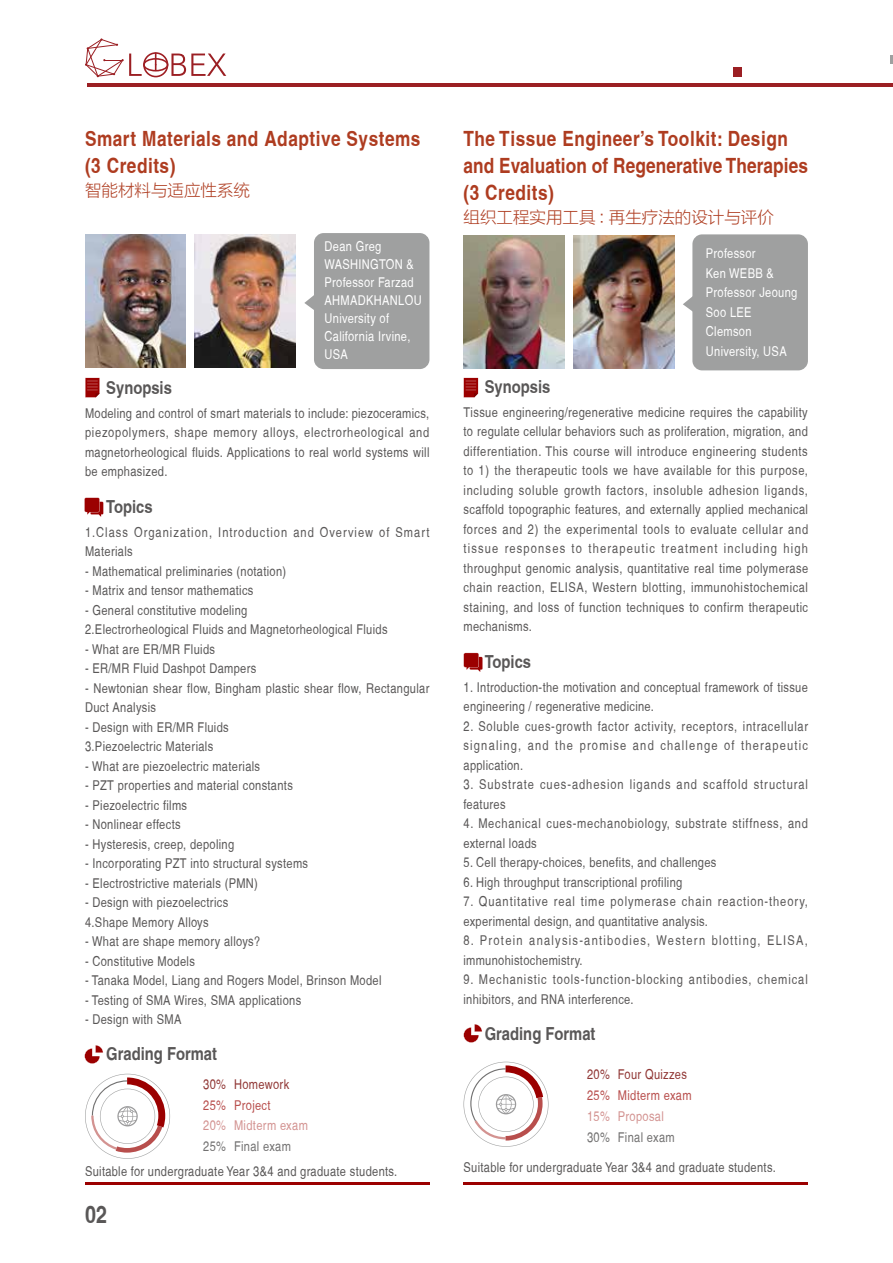
<style>
.page{position:relative;width:893px;height:1263px;background:#fff}
.page>*{position:absolute;margin:0;border:0;box-sizing:border-box;transform-origin:0 0}
.t1{font:700 condensed 24px "Helvetica";color:#595757}
.t2{font:700 condensed 21px/27px "Helvetica";letter-spacing:.025em;color:#ae3c20}
.t3{font:700 condensed 18px "Helvetica";color:#595757}
.t4{font:16.5px "FZLTXHJW GB1 0";color:#ae3c20}
.t5{font:condensed 13.5px/19.5px "Helvetica";letter-spacing:.025em;color:#595757}
.t6{font:condensed 13.5px/19.5px "Helvetica";letter-spacing:.07em;color:#595757}
.t7{font:condensed 13.5px/18px "Helvetica";letter-spacing:.025em;color:#fff}
.t8{font:condensed 13.5px/19.5px "Helvetica";letter-spacing:.095em;color:#595757}
.t9{font:condensed 13.5px/19.5px "Helvetica";letter-spacing:.055em;color:#595757}
.t10{font:condensed 13.5px/19.5px "Helvetica";letter-spacing:.075em;color:#595757}
.t11{font:condensed 13.5px "Helvetica";letter-spacing:.025em;color:#903634}
.t12{font:condensed 13.5px "Helvetica";letter-spacing:.025em;color:#d39391}
.t13{font:condensed 13.5px "Helvetica";letter-spacing:.025em;color:#b84e4c}
.t14{font:condensed 13.5px "Helvetica";letter-spacing:.025em;color:#727171}
</style>
<div class="page">
<hr style="left:85px;top:1182px;width:344px;height:3px;background:#9b0000">
<hr style="left:463px;top:1182px;width:344px;height:3px;background:#9b0000">
<svg style="left:85px;top:38px;width:141px;height:39px"></svg>
<svg style="left:890px;top:56px;width:3px;height:8px"></svg>
<div style="left:733px;top:67px;width:8px;height:9px;background:#9b1f23"></div>
<hr style="left:87px;top:83px;width:806px;height:4px;background:#9b1f23">
<div style="left:314px;top:233px;width:115px;height:136px;background:#9fa0a0;border-radius:10px"></div>
<svg style="left:304px;top:295px;width:10px;height:15px"></svg>
<img style="left:85px;top:235px;width:101px;height:133px">
<img style="left:195px;top:235px;width:101px;height:133px">
<svg style="left:85px;top:378px;width:15px;height:20px"></svg>
<svg style="left:463px;top:378px;width:15px;height:20px"></svg>
<svg style="left:84px;top:497px;width:20px;height:20px"></svg>
<svg style="left:463px;top:653px;width:20px;height:19px"></svg>
<svg style="left:84px;top:1045px;width:19px;height:19px"></svg>
<svg style="left:463px;top:1024px;width:19px;height:19px"></svg>
<svg style="left:85px;top:1074px;width:85px;height:85px"></svg>
<div style="left:692px;top:234px;width:116px;height:136px;background:#9fa0a0;border-radius:10px"></div>
<svg style="left:683px;top:294px;width:10px;height:20px"></svg>
<img style="left:463px;top:236px;width:101px;height:133px">
<img style="left:573px;top:236px;width:101px;height:133px">
<svg style="left:463px;top:1062px;width:86px;height:85px"></svg>
<h2 class="t2" style="left:85px;top:124px;width:337px">Smart Materials and Adaptive Systems (3 Credits)</h2>
<p class="t4" style="left:85px;top:181px;width:166px">智能材料与适应性系统</p>
<p class="t7" style="left:325px;top:238px;width:99px">Dean Greg<br>WASHINGTON &amp;<br>Professor Farzad<br>AHMADKHANLOU<br>University of<br>California Irvine,<br>USA</p>
<h3 class="t3" style="left:106px;top:376px;width:67px">Synopsis</h3>
<p class="t5" style="left:85px;top:403px;width:346px;text-align:justify">Modeling and control of smart materials to include: piezoceramics, piezopolymers, shape memory alloys, electrorheological and magnetorheological fluids. Applications to real world systems will be emphasized.</p>
<h3 class="t3" style="left:106px;top:495px;width:48px">Topics</h3>
<p class="t10" style="left:85px;top:522px;width:346px">1.Class Organization, Introduction and Overview of Smart<br>Materials</p>
<p class="t5" style="left:85px;top:561px;width:203px">- Mathematical preliminaries (notation)</p>
<p class="t5" style="left:85px;top:581px;width:170px">- Matrix and tensor mathematics</p>
<p class="t5" style="left:85px;top:600px;width:304px">- General constitutive modeling<br>2.Electrorheological Fluids and Magnetorheological Fluids</p>
<p class="t5" style="left:85px;top:639px;width:132px">- What are ER/MR Fluids</p>
<p class="t5" style="left:85px;top:659px;width:173px">- ER/MR Fluid Dashpot Dampers</p>
<p class="t5" style="left:85px;top:678px;width:346px">- Newtonian shear flow, Bingham plastic shear flow, Rectangular<br>Duct Analysis</p>
<p class="t5" style="left:85px;top:717px;width:145px">- Design with ER/MR Fluids<br>3.Piezoelectric Materials</p>
<p class="t5" style="left:85px;top:756px;width:177px">- What are piezoelectric materials</p>
<p class="t5" style="left:85px;top:776px;width:209px">- PZT properties and material constants</p>
<p class="t5" style="left:85px;top:795px;width:104px">- Piezoelectric films</p>
<p class="t5" style="left:85px;top:814px;width:97px">- Nonlinear effects</p>
<p class="t5" style="left:85px;top:834px;width:151px">- Hysteresis, creep, depoling</p>
<p class="t5" style="left:85px;top:853px;width:225px">- Incorporating PZT into structural systems</p>
<p class="t5" style="left:85px;top:873px;width:174px">- Electrostrictive materials (PMN)</p>
<p class="t5" style="left:85px;top:892px;width:145px">- Design with piezoelectrics<br>4.Shape Memory Alloys</p>
<p class="t5" style="left:85px;top:931px;width:177px">- What are shape memory alloys?</p>
<p class="t5" style="left:85px;top:951px;width:111px">- Constitutive Models</p>
<p class="t5" style="left:85px;top:970px;width:298px">- Tanaka Model, Liang and Rogers Model, Brinson Model</p>
<p class="t5" style="left:85px;top:990px;width:218px">- Testing of SMA Wires, SMA applications</p>
<p class="t5" style="left:85px;top:1009px;width:98px">- Design with SMA</p>
<h3 class="t3" style="left:106px;top:1043px;width:112px">Grading Format</h3>
<p class="t11" style="left:203px;top:1076px;width:24px">30%</p>
<p class="t13" style="left:203px;top:1097px;width:24px">25%</p>
<p class="t12" style="left:203px;top:1118px;width:24px">20%</p>
<p class="t14" style="left:203px;top:1138px;width:24px">25%</p>
<p class="t11" style="left:234px;top:1076px;width:57px">Homework</p>
<p class="t13" style="left:234px;top:1097px;width:38px">Project</p>
<p class="t12" style="left:234px;top:1118px;width:75px">Midterm exam</p>
<p class="t14" style="left:234px;top:1139px;width:58px">Final exam</p>
<p class="t5" style="left:85px;top:1161px;width:314px">Suitable for undergraduate Year 3&amp;4 and graduate students.</p>
<h1 class="t1" style="left:85px;top:1200px;width:23px">02</h1>
<h2 class="t2" style="left:463px;top:124px;width:346px">The Tissue Engineer’s Toolkit: Design and Evaluation of Regenerative Therapies (3 Credits)</h2>
<p class="t4" style="left:463px;top:208px;width:312px">组织工程实用工具 : 再生疗法的设计与评价</p>
<p class="t7" style="left:706px;top:244px;width:93px;line-height:19.5px">Professor<br>Ken WEBB &amp;<br>Professor Jeoung<br>Soo LEE<br>Clemson<br>University, USA</p>
<h3 class="t3" style="left:485px;top:376px;width:67px">Synopsis</h3>
<p class="t5" style="left:463px;top:402px;width:346px;text-align:justify">Tissue engineering/regenerative medicine requires the capability to regulate cellular behaviors such as proliferation, migration, and differentiation. This course will introduce engineering students to 1) the therapeutic tools we have available for this purpose, including soluble growth factors, insoluble adhesion ligands, scaffold topographic features, and externally applied mechanical forces and 2) the experimental tools to evaluate cellular and tissue responses to therapeutic treatment including high throughput genomic analysis, quantitative real time polymerase chain reaction, ELISA, Western blotting, immunohistochemical staining, and loss of function techniques to confirm therapeutic mechanisms.</p>
<h3 class="t3" style="left:485px;top:650px;width:48px">Topics</h3>
<p class="t5" style="left:463px;top:677px;width:346px">1. Introduction-the motivation and conceptual framework of tissue engineering / regenerative medicine.</p>
<p class="t5" style="left:463px;top:716px;width:346px;text-align:justify">2. Soluble cues-growth factor activity, receptors, intracellular signaling, and the promise and challenge of therapeutic application.</p>
<p class="t6" style="left:463px;top:775px;width:346px">3. Substrate cues-adhesion ligands and scaffold structural features</p>
<p class="t9" style="left:463px;top:814px;width:346px">4. Mechanical cues-mechanobiology, substrate stiffness, and external loads</p>
<p class="t5" style="left:463px;top:853px;width:254px">5. Cell therapy-choices, benefits, and challenges</p>
<p class="t5" style="left:463px;top:872px;width:220px">6. High throughput transcriptional profiling</p>
<p class="t6" style="left:463px;top:892px;width:346px">7. Quantitative real time polymerase chain reaction-theory, experimental design, and quantitative analysis.</p>
<p class="t8" style="left:463px;top:931px;width:346px">8. Protein analysis-antibodies, Western blotting, ELISA, immunohistochemistry.</p>
<p class="t6" style="left:463px;top:970px;width:346px">9. Mechanistic tools-function-blocking antibodies, chemical inhibitors, and RNA interference.</p>
<h3 class="t3" style="left:485px;top:1023px;width:112px">Grading Format</h3>
<p class="t11" style="left:587px;top:1067px;width:24px">20%</p>
<p class="t13" style="left:587px;top:1087px;width:24px">25%</p>
<p class="t12" style="left:587px;top:1108px;width:24px">15%</p>
<p class="t14" style="left:587px;top:1129px;width:24px">30%</p>
<p class="t11" style="left:618px;top:1067px;width:71px">Four Quizzes</p>
<p class="t13" style="left:618px;top:1087px;width:75px">Midterm exam</p>
<p class="t12" style="left:618px;top:1108px;width:48px">Proposal</p>
<p class="t14" style="left:618px;top:1129px;width:58px">Final exam</p>
<p class="t5" style="left:463px;top:1157px;width:314px">Suitable for undergraduate Year 3&amp;4 and graduate students.</p>
</div>
